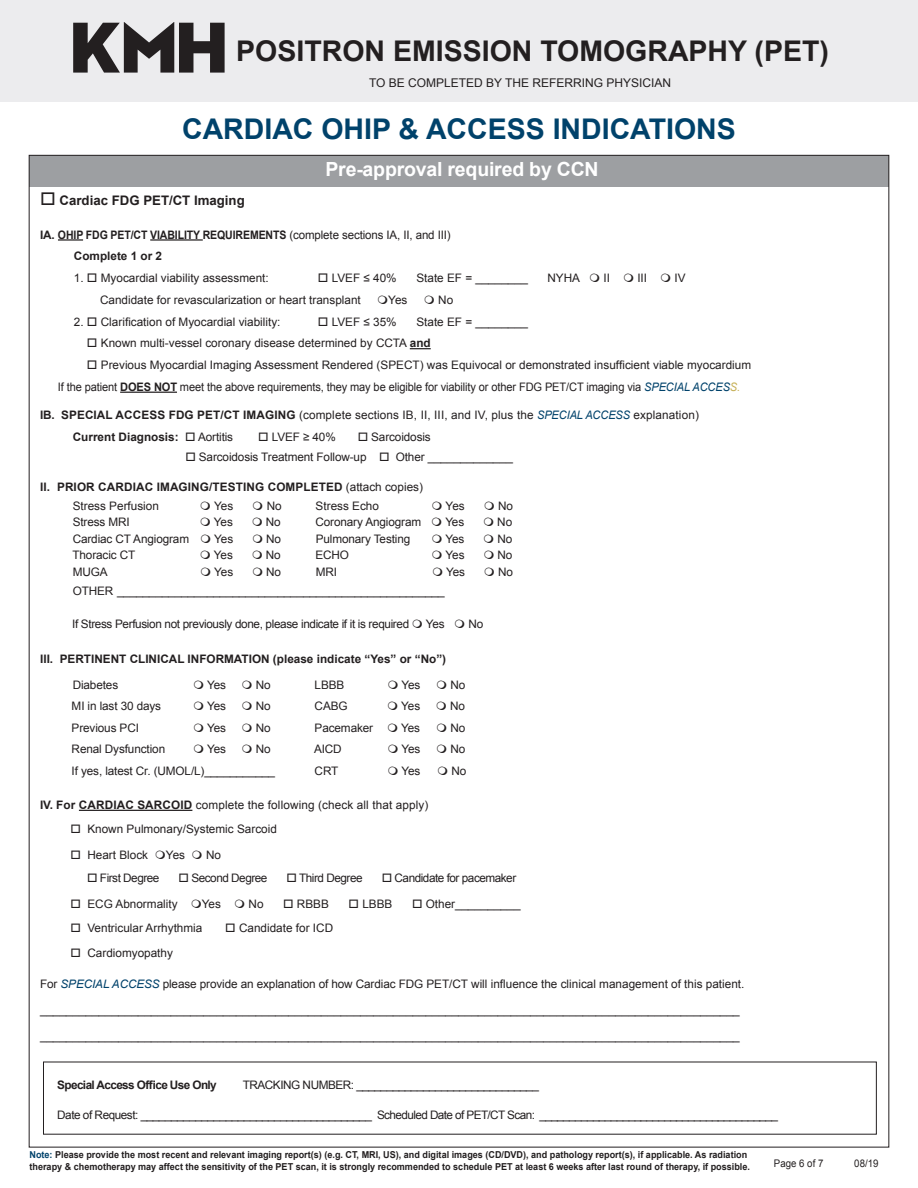
<style>
.page{position:relative;width:918px;height:1188px;background:#fff}
.page>*{position:absolute;margin:0;border:0;box-sizing:border-box;transform-origin:0 0}
.t1{font:700 28.5px "Arial";color:#231f20}
.t2{font:700 28.5px "Arial";color:#00426b}
.t3{font:700 19.5px "Arial";letter-spacing:-.01em;color:#fff}
.t4{font:700 13.2px "Arial";color:#231f20}
.t5{font:12px "Arial";color:#231f20}
.t6{font:11.7px "Arial";letter-spacing:-.01em;color:#231f20}
.t7{font:700 11.7px "Arial";color:#231f20}
.t8{font:11.7px "Arial";letter-spacing:.01em;color:#231f20}
.t9{font:11.7px "Arial";letter-spacing:-.05em;color:#231f20}
.t10{font:11.7px "Arial";letter-spacing:-.01em;color:#231f20;scale:.94 1}
.t11{font:11.7px "Arial";letter-spacing:-.04em;color:#231f20}
.t12{font:11.7px "Arial";letter-spacing:-.03em;color:#231f20}
.t13{font:700 11.7px "Arial";letter-spacing:-.05em;color:#231f20}
.t14{font:10.5px "Arial";color:#231f20;scale:.92 1}
.t15{font:700 9.6px "Arial";color:#231f20;scale:.95 1}
.s1{font-weight:400}
.s2{font-weight:700}
.s3{font-style:italic;color:#00426b}
.s4{font-style:italic;color:#c7b159}
.s5{color:#00426b}
</style>
<div class="page">
<div style="left:0;top:0;width:918px;height:102px;background:#ececee"></div>
<svg style="left:73px;top:22px;width:152px;height:51px"></svg>
<div style="left:29px;top:155px;width:859px;height:32px;background:#9d9fa2"></div>
<hr style="left:79px;top:810px;width:113px;height:1px;background:#231f20">
<hr style="left:58px;top:239px;width:25px;height:2px;background:#231f20">
<hr style="left:150px;top:239px;width:53px;height:2px;background:#231f20">
<svg style="left:410px;top:348px;width:21px;height:1px"></svg>
<hr style="left:120px;top:392px;width:57px;height:1px;background:#231f20">
<h1 class="t1" style="left:236px;top:32px;width:594px">POSITRON EMISSION TOMOGRAPHY (PET)</h1>
<p class="t5" style="left:369px;top:75px;width:304px">TO BE COMPLETED BY THE REFERRING PHYSICIAN</p>
<p class="t2" style="left:182px;top:110px;width:555px">CARDIAC OHIP &amp; ACCESS INDICATIONS</p>
<p class="t4" style="left:40px;top:191px;width:206px">□ Cardiac FDG PET/CT Imaging</p>
<p class="t3" style="left:326px;top:156px;width:275px">Pre-approval required by CCN</p>
<p class="t7" style="left:40px;top:227px;width:412px">IA. OHIP FDG PET/CT VIABILITY REQUIREMENTS <span class="s1">(complete sections IA, II, and III)</span></p>
<p class="t7" style="left:74px;top:249px;width:90px">Complete 1 or 2</p>
<p class="t6" style="left:74px;top:270px;width:196px">1. □ Myocardial viability assessment:</p>
<p class="t6" style="left:318px;top:270px;width:80px">□ LVEF ≤ 40%</p>
<p class="t6" style="left:416px;top:270px;width:113px">State EF = ________</p>
<p class="t6" style="left:548px;top:270px;width:34px">NYHA</p>
<p class="t6" style="left:604px;top:270px;width:8px">II</p>
<p class="t6" style="left:637px;top:270px;width:11px">III</p>
<p class="t6" style="left:675px;top:270px;width:13px">IV</p>
<p class="t6" style="left:100px;top:292px;width:262px">Candidate for revascularization or heart transplant</p>
<p class="t6" style="left:388px;top:292px;width:21px">Yes</p>
<p class="t6" style="left:438px;top:292px;width:17px">No</p>
<p class="t6" style="left:74px;top:314px;width:208px">2. □ Clarification of Myocardial viability:</p>
<p class="t6" style="left:318px;top:314px;width:80px">□ LVEF ≤ 35%</p>
<p class="t6" style="left:416px;top:314px;width:113px">State EF = ________</p>
<p class="t6" style="left:87px;top:336px;width:345px">□ Known multi-vessel coronary disease determined by CCTA <span class="s2">and</span></p>
<p class="t6" style="left:87px;top:357px;width:666px">□ Previous Myocardial Imaging Assessment Rendered (SPECT) was Equivocal or demonstrated insufficient viable myocardium</p>
<p class="t10" style="left:58px;top:379px;width:727px">If the patient <span class="s2">DOES NOT</span> meet the above requirements, they may be eligible for viability or other FDG PET/CT imaging via <span class="s3">SPECIAL ACCES</span><span class="s4">S.</span></p>
<p class="t8" style="left:40px;top:407px;width:660px"><span class="s2">IB. SPECIAL ACCESS FDG PET/CT IMAGING</span> (complete sections IB, II, III, and IV, plus the <span class="s3">SPECIAL ACCESS</span> explanation)</p>
<p class="t7" style="left:73px;top:429px;width:162px">Current Diagnosis: □ <span class="s1">Aortitis</span></p>
<p class="t6" style="left:258px;top:429px;width:79px">□ LVEF ≥ 40%</p>
<p class="t6" style="left:358px;top:429px;width:75px">□ Sarcoidosis</p>
<p class="t6" style="left:185px;top:449px;width:329px">□ Sarcoidosis Treatment Follow-up □ Other _____________</p>
<p class="t7" style="left:40px;top:479px;width:384px">II. PRIOR CARDIAC IMAGING/TESTING COMPLETED <span class="s1">(attach copies)</span></p>
<p class="t6" style="left:73px;top:498px;width:88px">Stress Perfusion</p>
<p class="t6" style="left:214px;top:498px;width:21px">Yes</p>
<p class="t6" style="left:267px;top:498px;width:17px">No</p>
<p class="t6" style="left:316px;top:498px;width:65px">Stress Echo</p>
<p class="t6" style="left:446px;top:498px;width:21px">Yes</p>
<p class="t6" style="left:498px;top:498px;width:17px">No</p>
<p class="t6" style="left:73px;top:515px;width:59px">Stress MRI</p>
<p class="t6" style="left:214px;top:515px;width:20px">Yes</p>
<p class="t6" style="left:266px;top:515px;width:16px">No</p>
<p class="t6" style="left:315px;top:515px;width:107px">Coronary Angiogram</p>
<p class="t6" style="left:445px;top:515px;width:20px">Yes</p>
<p class="t6" style="left:497px;top:515px;width:16px">No</p>
<p class="t6" style="left:73px;top:531px;width:118px">Cardiac CT Angiogram</p>
<p class="t6" style="left:214px;top:531px;width:20px">Yes</p>
<p class="t6" style="left:266px;top:531px;width:16px">No</p>
<p class="t6" style="left:316px;top:531px;width:96px">Pulmonary Testing</p>
<p class="t6" style="left:446px;top:531px;width:20px">Yes</p>
<p class="t6" style="left:497px;top:531px;width:16px">No</p>
<p class="t6" style="left:72px;top:548px;width:64px">Thoracic CT</p>
<p class="t6" style="left:214px;top:548px;width:20px">Yes</p>
<p class="t6" style="left:266px;top:548px;width:16px">No</p>
<p class="t6" style="left:315px;top:548px;width:35px">ECHO</p>
<p class="t6" style="left:446px;top:548px;width:20px">Yes</p>
<p class="t6" style="left:498px;top:548px;width:16px">No</p>
<p class="t6" style="left:73px;top:564px;width:36px">MUGA</p>
<p class="t6" style="left:214px;top:564px;width:20px">Yes</p>
<p class="t6" style="left:266px;top:564px;width:16px">No</p>
<p class="t6" style="left:316px;top:564px;width:23px">MRI</p>
<p class="t6" style="left:446px;top:564px;width:20px">Yes</p>
<p class="t6" style="left:498px;top:564px;width:16px">No</p>
<p class="t6" style="left:73px;top:583px;width:374px">OTHER ___________________________________________________</p>
<p class="t12" style="left:72px;top:616px;width:339px">If Stress Perfusion not previously done, please indicate if it is required</p>
<p class="t6" style="left:426px;top:616px;width:20px">Yes</p>
<p class="t6" style="left:468px;top:616px;width:16px">No</p>
<p class="t7" style="left:40px;top:651px;width:408px">III. PERTINENT CLINICAL INFORMATION (please indicate “Yes” or “No”)</p>
<p class="t6" style="left:73px;top:677px;width:47px">Diabetes</p>
<p class="t6" style="left:207px;top:677px;width:20px">Yes</p>
<p class="t6" style="left:256px;top:677px;width:16px">No</p>
<p class="t6" style="left:315px;top:677px;width:31px">LBBB</p>
<p class="t6" style="left:402px;top:677px;width:20px">Yes</p>
<p class="t6" style="left:450px;top:677px;width:16px">No</p>
<p class="t6" style="left:72px;top:698px;width:91px">MI in last 30 days</p>
<p class="t6" style="left:207px;top:698px;width:20px">Yes</p>
<p class="t6" style="left:256px;top:698px;width:16px">No</p>
<p class="t6" style="left:315px;top:698px;width:34px">CABG</p>
<p class="t6" style="left:401px;top:698px;width:20px">Yes</p>
<p class="t6" style="left:450px;top:698px;width:16px">No</p>
<p class="t6" style="left:72px;top:720px;width:69px">Previous PCI</p>
<p class="t6" style="left:207px;top:720px;width:20px">Yes</p>
<p class="t6" style="left:256px;top:720px;width:16px">No</p>
<p class="t6" style="left:315px;top:720px;width:60px">Pacemaker</p>
<p class="t6" style="left:401px;top:720px;width:20px">Yes</p>
<p class="t6" style="left:451px;top:720px;width:16px">No</p>
<p class="t6" style="left:72px;top:741px;width:95px">Renal Dysfunction</p>
<p class="t6" style="left:207px;top:741px;width:20px">Yes</p>
<p class="t6" style="left:256px;top:741px;width:16px">No</p>
<p class="t6" style="left:314px;top:741px;width:29px">AICD</p>
<p class="t6" style="left:402px;top:741px;width:20px">Yes</p>
<p class="t6" style="left:450px;top:741px;width:16px">No</p>
<p class="t6" style="left:72px;top:763px;width:205px">If yes, latest Cr. (UMOL/L)___________</p>
<p class="t6" style="left:315px;top:763px;width:25px">CRT</p>
<p class="t6" style="left:402px;top:763px;width:20px">Yes</p>
<p class="t6" style="left:451px;top:763px;width:16px">No</p>
<p class="t8" style="left:40px;top:797px;width:390px"><span class="s2">IV. For CARDIAC SARCOID</span> complete the following (check all that apply)</p>
<p class="t6" style="left:70px;top:822px;width:208px">□ Known Pulmonary/Systemic Sarcoid</p>
<p class="t6" style="left:70px;top:848px;width:79px">□ Heart Block</p>
<p class="t6" style="left:166px;top:848px;width:21px">Yes</p>
<p class="t6" style="left:206px;top:848px;width:17px">No</p>
<p class="t11" style="left:87px;top:870px;width:74px">□ First Degree</p>
<p class="t11" style="left:179px;top:870px;width:90px">□ Second Degree</p>
<p class="t11" style="left:287px;top:870px;width:78px">□ Third Degree</p>
<p class="t11" style="left:382px;top:870px;width:136px">□ Candidate for pacemaker</p>
<p class="t6" style="left:70px;top:896px;width:109px">□ ECG Abnormality</p>
<p class="t6" style="left:202px;top:896px;width:21px">Yes</p>
<p class="t6" style="left:249px;top:896px;width:17px">No</p>
<p class="t6" style="left:283px;top:896px;width:47px">□ RBBB</p>
<p class="t6" style="left:349px;top:896px;width:45px">□ LBBB</p>
<p class="t6" style="left:412px;top:896px;width:110px">□ Other__________</p>
<p class="t6" style="left:70px;top:921px;width:134px">□ Ventricular Arrhythmia</p>
<p class="t6" style="left:225px;top:921px;width:109px">□ Candidate for ICD</p>
<p class="t6" style="left:70px;top:945px;width:104px">□ Cardiomyopathy</p>
<p class="t6" style="left:40px;top:977px;width:706px">For <span class="s3">SPECIAL ACCESS</span> please provide an explanation of how Cardiac FDG PET/CT will influence the clinical management of this patient.</p>
<p class="t6" style="left:40px;top:1002px;width:701px">___________________________________________________________________________________________________________</p>
<p class="t6" style="left:40px;top:1028px;width:701px">___________________________________________________________________________________________________________</p>
<p class="t13" style="left:57px;top:1077px;width:161px">Special Access Office Use Only</p>
<p class="t11" style="left:243px;top:1077px;width:298px">TRACKING NUMBER: ______________________________</p>
<p class="t9" style="left:57px;top:1107px;width:722px">Date of Request: ______________________________________ Scheduled Date of PET/CT Scan: ________________________________________</p>
<p class="t15" style="left:30px;top:1148px;width:757px"><span class="s5">Note:</span> Please provide the most recent and relevant imaging report(s) (e.g. CT, MRI, US), and digital images (CD/DVD), and pathology report(s), if applicable. As radiation</p>
<p class="t15" style="left:30px;top:1160px;width:760px">therapy &amp; chemotherapy may affect the sensitivity of the PET scan, it is strongly recommended to schedule PET at least 6 weeks after last round of therapy, if possible.</p>
<p class="t14" style="left:774px;top:1157px;width:55px">Page 6 of 7</p>
<p class="t14" style="left:854px;top:1157px;width:28px">08/19</p>
</div>
